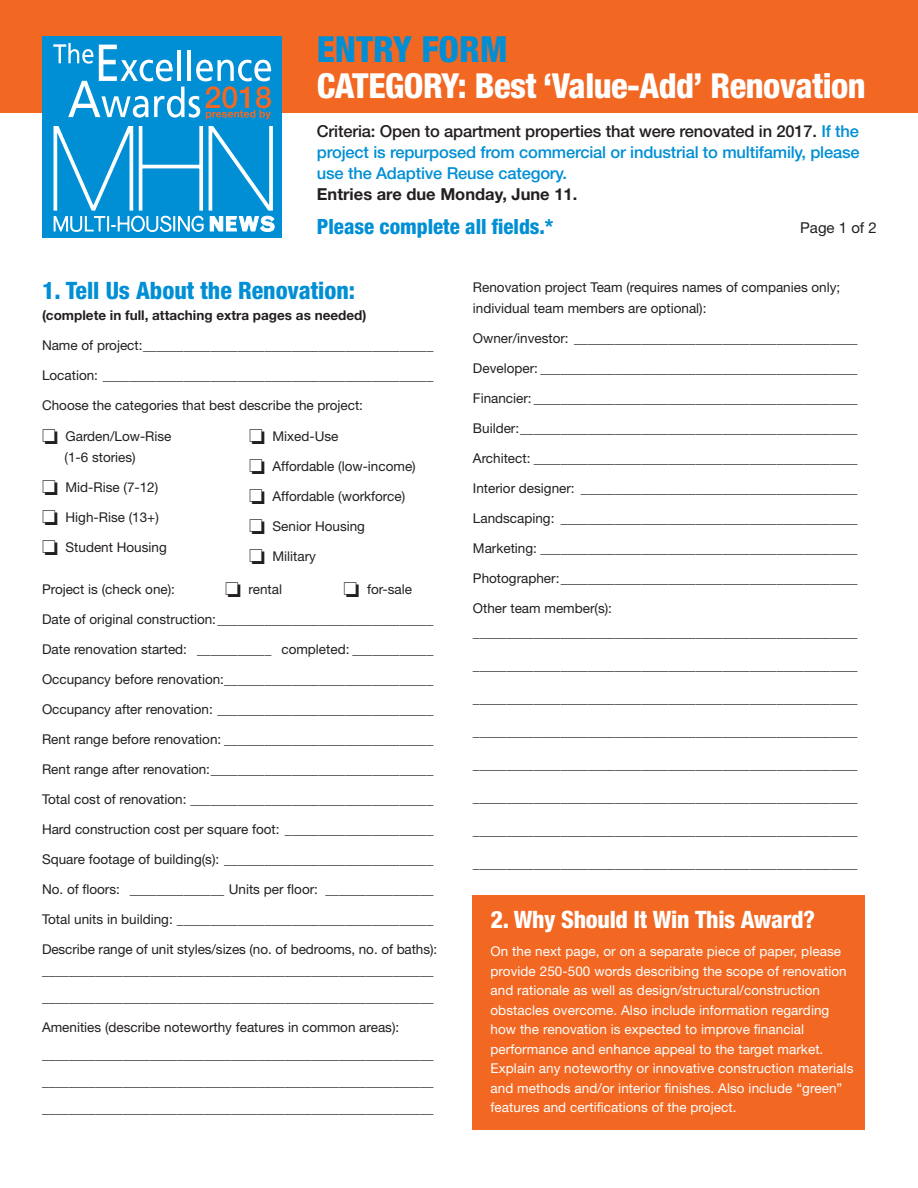
<style>
.page{position:relative;width:918px;height:1188px;background:#fff}
.page>*{position:absolute;margin:0;border:0;box-sizing:border-box;transform-origin:0 0}
.t1{font:800 condensed 36px "Helvetica Neue LT Std";color:#008fd5}
.t2{font:800 condensed 34.5px "Helvetica Neue LT Std";letter-spacing:-.015em;color:#fff}
.t3{font:500 30.3px "Helvetica Neue LT Std";color:#f26823}
.t4{font:800 condensed 24px "Helvetica Neue LT Std";color:#008fd5}
.t5{font:800 condensed 24px "Helvetica Neue LT Std";letter-spacing:-.015em;color:#fff}
.t6{font:800 condensed 21px "Helvetica Neue LT Std";color:#008fd5}
.t7{font:500 16.5px/21px "Helvetica Neue LT Std";letter-spacing:-.01em;color:#008fd5;text-align:justify}
.t8{font:700 16.5px "Helvetica Neue LT Std";color:#231f20}
.t9{font:15px "Helvetica Neue LT Std";color:#231f20}
.t10{font:13.5px/21px "Helvetica Neue LT Std";color:#231f20}
.t11{font:13.5px/19.5px "Helvetica Neue LT Std";letter-spacing:.005em;color:#fff}
.t12{font:700 13.5px "Helvetica Neue LT Std";color:#231f20}
.s1{color:#231f20}
</style>
<div class="page">
<div style="left:472px;top:895px;width:394px;height:235px;background:#f26823"></div>
<div style="left:0;top:0;width:918px;height:112px;background:#f26823"></div>
<div style="left:42px;top:36px;width:240px;height:202px;background:#008fd5"></div>
<svg style="left:53px;top:126px;width:222px;height:106px"></svg>
<svg style="left:53px;top:43px;width:218px;height:76px"></svg>
<p class="t3" style="left:205px;top:79px;width:69px">2018</p>
<p class="t1" style="left:317px;top:27px;width:192px">ENTRY FORM</p>
<p class="t2" style="left:317px;top:64px;width:550px">CATEGORY: Best ‘Value-Add’ Renovation</p>
<p class="t7" style="left:317px;top:120px;width:544px"><span class="s1">Criteria: Open to apartment properties that were renovated in 2017.</span> If the project is repurposed from commercial or industrial to multifamily, please use the Adaptive Reuse category.</p>
<p class="t8" style="left:317px;top:184px;width:262px">Entries are due Monday, June 11.</p>
<p class="t6" style="left:317px;top:214px;width:238px">Please complete all fields.*</p>
<p class="t9" style="left:800px;top:219px;width:78px">Page 1 of 2</p>
<p class="t4" style="left:42px;top:276px;width:315px">1. Tell Us About the Renovation:</p>
<p class="t12" style="left:42px;top:307px;width:326px">(complete in full, attaching extra pages as needed)</p>
<p class="t10" style="left:42px;top:335px;width:393px">Name of project:___________________________________________</p>
<p class="t10" style="left:42px;top:365px;width:393px">Location: _________________________________________________</p>
<p class="t10" style="left:42px;top:395px;width:323px">Choose the categories that best describe the project:</p>
<p class="t10" style="left:65px;top:426px;width:108px;text-indent:-23px">❏ Garden/Low-Rise (1-6 stories)</p>
<p class="t10" style="left:42px;top:477px;width:118px">❏ Mid-Rise (7-12)</p>
<p class="t10" style="left:42px;top:507px;width:118px">❏ High-Rise (13+)</p>
<p class="t10" style="left:42px;top:537px;width:126px">❏ Student Housing</p>
<p class="t10" style="left:249px;top:426px;width:91px">❏ Mixed-Use</p>
<p class="t10" style="left:249px;top:456px;width:168px">❏ Affordable (low-income)</p>
<p class="t10" style="left:249px;top:486px;width:158px">❏ Affordable (workforce)</p>
<p class="t10" style="left:249px;top:516px;width:118px">❏ Senior Housing</p>
<p class="t10" style="left:249px;top:546px;width:69px">❏ Military</p>
<p class="t10" style="left:42px;top:579px;width:135px">Project is (check one):</p>
<p class="t10" style="left:225px;top:579px;width:59px">❏ rental</p>
<p class="t10" style="left:344px;top:579px;width:70px">❏ for-sale</p>
<p class="t10" style="left:42px;top:609px;width:393px">Date of original construction:________________________________</p>
<p class="t10" style="left:42px;top:639px;width:393px">Date renovation started: ___________ completed: ____________</p>
<p class="t10" style="left:42px;top:669px;width:393px">Occupancy before renovation:_______________________________</p>
<p class="t10" style="left:42px;top:699px;width:393px">Occupancy after renovation: ________________________________</p>
<p class="t10" style="left:42px;top:729px;width:393px">Rent range before renovation: _______________________________</p>
<p class="t10" style="left:42px;top:759px;width:393px">Rent range after renovation:_________________________________</p>
<p class="t10" style="left:42px;top:789px;width:393px">Total cost of renovation: ____________________________________</p>
<p class="t10" style="left:42px;top:819px;width:393px">Hard construction cost per square foot: ______________________</p>
<p class="t10" style="left:42px;top:849px;width:393px">Square footage of building(s): _______________________________</p>
<p class="t10" style="left:42px;top:879px;width:393px">No. of floors: ______________ Units per floor: ________________</p>
<p class="t10" style="left:42px;top:909px;width:393px">Total units in building: ______________________________________</p>
<p class="t10" style="left:42px;top:939px;width:397px">Describe range of unit styles/sizes (no. of bedrooms, no. of baths): __________________________________________________________</p>
<p class="t10" style="left:42px;top:987px;width:393px">__________________________________________________________</p>
<p class="t10" style="left:42px;top:1014px;width:393px;line-height:27px">Amenities (describe noteworthy features in common areas): __________________________________________________________ __________________________________________________________ __________________________________________________________</p>
<p class="t10" style="left:473px;top:276px;width:369px">Renovation project Team (requires names of companies only; individual team members are optional):</p>
<p class="t10" style="left:473px;top:327px;width:386px">Owner/investor: __________________________________________</p>
<p class="t10" style="left:473px;top:357px;width:386px">Developer: _______________________________________________</p>
<p class="t10" style="left:473px;top:387px;width:386px">Financier: ________________________________________________</p>
<p class="t10" style="left:473px;top:417px;width:386px">Builder:__________________________________________________</p>
<p class="t10" style="left:473px;top:447px;width:386px">Architect: ________________________________________________</p>
<p class="t10" style="left:473px;top:477px;width:386px">Interior designer: _________________________________________</p>
<p class="t10" style="left:473px;top:507px;width:386px">Landscaping: ____________________________________________</p>
<p class="t10" style="left:473px;top:537px;width:386px">Marketing: _______________________________________________</p>
<p class="t10" style="left:473px;top:567px;width:386px">Photographer:____________________________________________</p>
<p class="t10" style="left:473px;top:596px;width:386px;line-height:24px">Other team member(s): _________________________________________________________</p>
<p class="t10" style="left:473px;top:654px;width:386px">_________________________________________________________</p>
<p class="t10" style="left:473px;top:687px;width:386px">_________________________________________________________</p>
<p class="t10" style="left:473px;top:720px;width:386px">_________________________________________________________</p>
<p class="t10" style="left:473px;top:753px;width:386px">_________________________________________________________</p>
<p class="t10" style="left:473px;top:786px;width:386px">_________________________________________________________</p>
<p class="t10" style="left:473px;top:819px;width:386px">_________________________________________________________</p>
<p class="t10" style="left:473px;top:852px;width:386px">_________________________________________________________</p>
<p class="t5" style="left:490px;top:904px;width:326px">2. Why Should It Win This Award?</p>
<p class="t11" style="left:490px;top:941px;width:364px">On the next page, or on a separate piece of paper, please provide 250-500 words describing the scope of renovation and rationale as well as design/structural/construction obstacles overcome. Also include information regarding how the renovation is expected to improve financial performance and enhance appeal to the target market.<br>Explain any noteworthy or innovative construction materials and methods and/or interior finishes. Also include “green” features and certifications of the project.</p>
</div>
